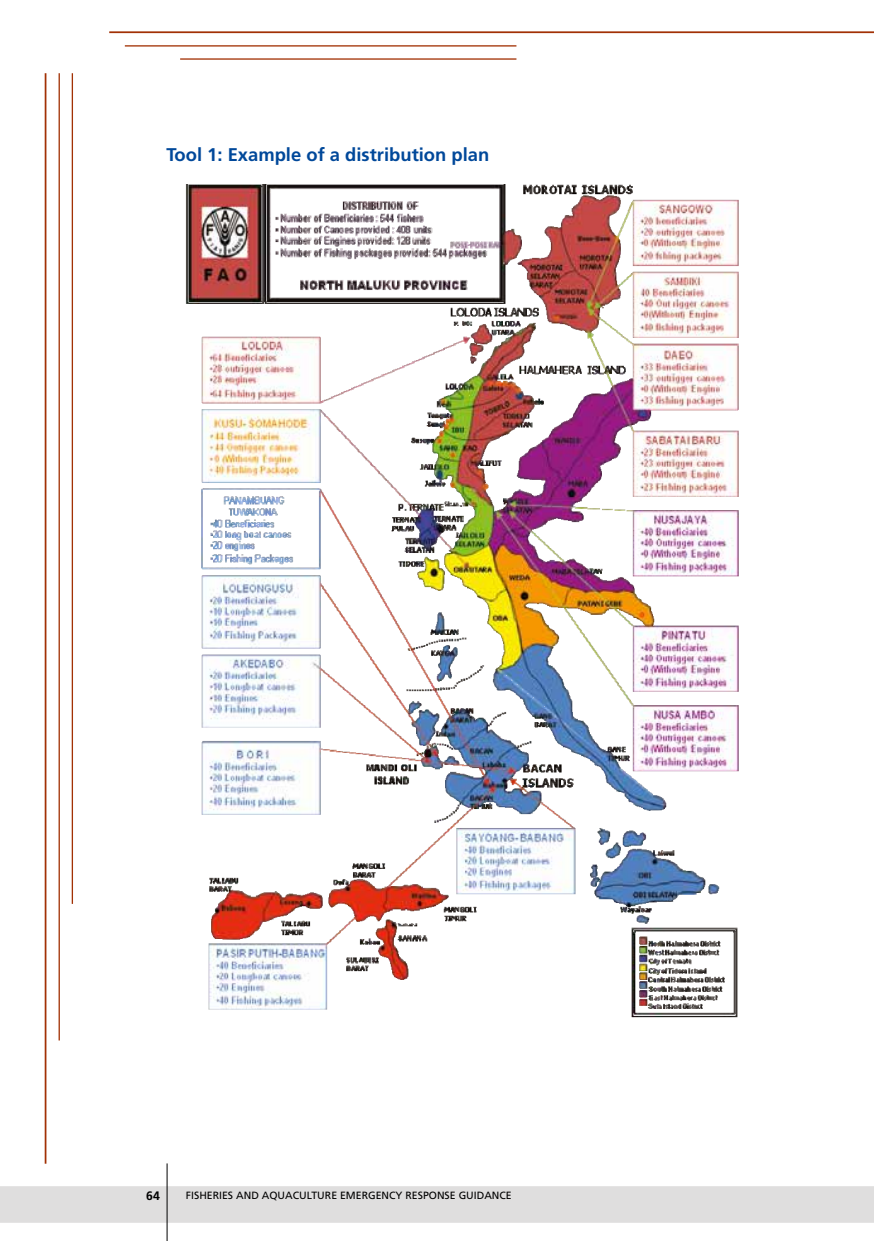
<style>
.page{position:relative;width:874px;height:1241px;background:#fff}
.page>*{position:absolute;margin:0;border:0;box-sizing:border-box;transform-origin:0 0}
.t1{font:700 18.38px "Frutiger LT Std";color:#00489a}
.t2{font:700 12.25px "Frutiger LT Std";color:#000}
.t3{font:10.5px "Frutiger LT Std";color:#000}
</style>
<div class="page">
<div style="left:0;top:1185px;width:873px;height:37px;background:#dfdede"></div>
<hr style="left:166px;top:1163px;width:1px;height:77px;background:#000">
<hr style="left:72px;top:73px;width:1px;height:830px;background:#a23105">
<hr style="left:45px;top:73px;width:1px;height:1090px;background:#a23105">
<hr style="left:59px;top:73px;width:1px;height:967px;background:#a23105">
<hr style="left:180px;top:58px;width:336px;height:2px;background:#a23105">
<hr style="left:109px;top:31px;width:764px;height:2px;background:#a23105">
<hr style="left:125px;top:45px;width:391px;height:2px;background:#a23105">
<img style="left:186px;top:185px;width:553px;height:832px">
<h1 class="t1" style="left:166px;top:144px;width:324px">Tool 1: Example of a distribution plan</h1>
<p class="t2" style="left:146px;top:1187px;width:15px">64</p>
<p class="t3" style="left:186px;top:1188px;width:327px">FISHERIES AND AQUACULTURE EMERGENCY RESPONSE GUIDANCE</p>
</div>
